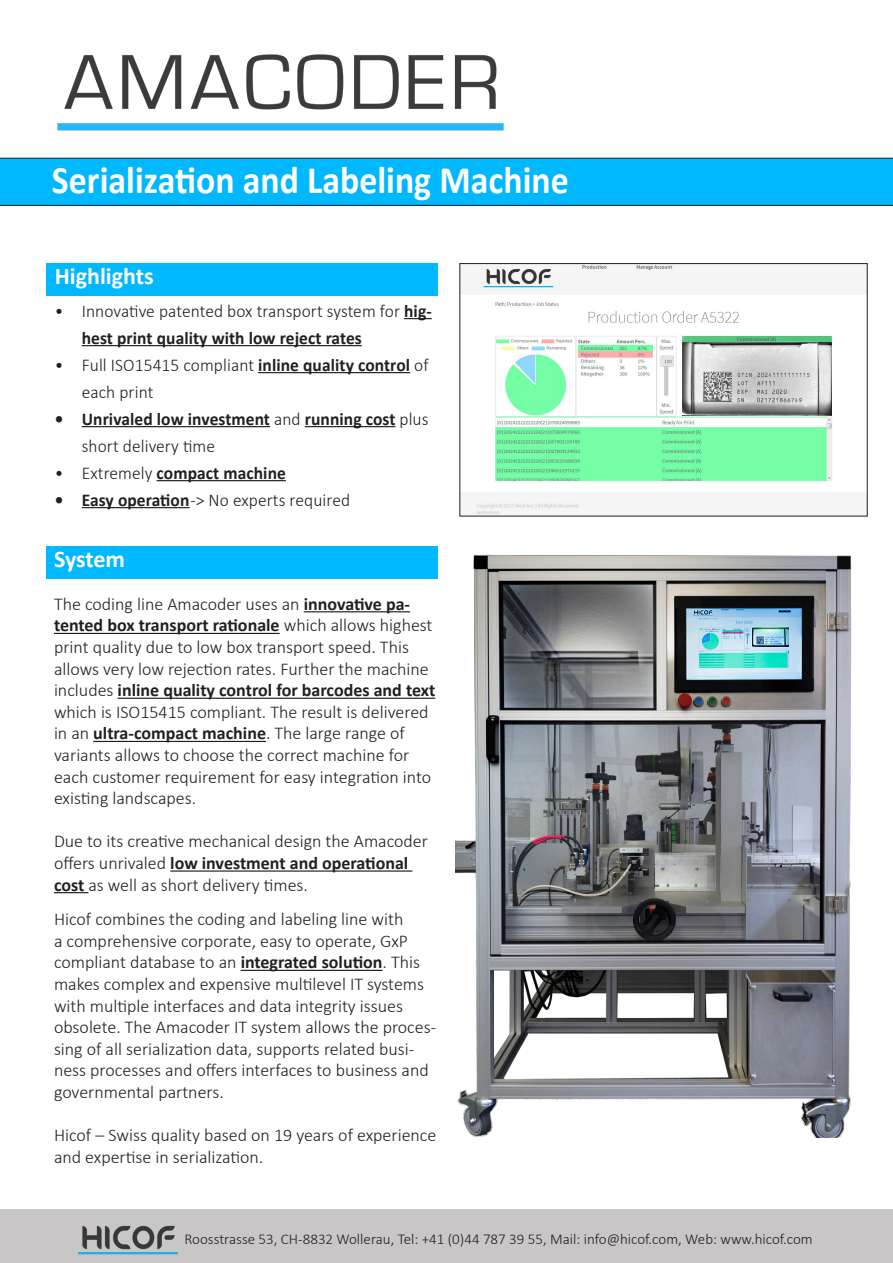
<style>
.page{position:relative;width:893px;height:1263px;background:#fff}
.page>*{position:absolute;margin:0;border:0;box-sizing:border-box;transform-origin:0 0}
.t1{font:700 39px "Calibri";color:#fff;scale:.92 1}
.t2{font:700 24px "Calibri";color:#fff}
.t3{font:300 18px/21.6px "Calibri";color:#231f20}
.t4{font:700 18px/27px "Calibri";letter-spacing:.005em;color:#231f20}
.t5{font:300 15px "Calibri";color:#231f20}
.s1{font-weight:700}
.s2{font-weight:300}
</style>
<div class="page">
<div style="left:0;top:1210px;width:893px;height:53px;background:#c8c6c6"></div>
<div style="left:46px;top:546px;width:391px;height:33px;background:#00b8ff"></div>
<div style="left:46px;top:263px;width:391px;height:33px;background:#00b8ff"></div>
<div style="left:0;top:158px;width:893px;height:48px;background:#00b8ff"></div>
<img style="left:57px;top:54px;width:447px;height:77px">
<svg style="left:404px;top:318px;width:28px;height:1px"></svg>
<hr style="left:82px;top:345px;width:280px;height:1px;background:#231f20">
<hr style="left:258px;top:372px;width:152px;height:1px;background:#231f20">
<hr style="left:82px;top:426px;width:188px;height:1px;background:#231f20">
<hr style="left:305px;top:426px;width:90px;height:1px;background:#231f20">
<hr style="left:157px;top:480px;width:129px;height:1px;background:#231f20">
<hr style="left:82px;top:507px;width:108px;height:1px;background:#231f20">
<hr style="left:304px;top:611px;width:106px;height:1px;background:#231f20">
<hr style="left:54px;top:633px;width:226px;height:1px;background:#231f20">
<hr style="left:118px;top:698px;width:317px;height:1px;background:#231f20">
<hr style="left:93px;top:741px;width:173px;height:1px;background:#231f20">
<hr style="left:170px;top:870px;width:242px;height:2px;background:#231f20">
<hr style="left:54px;top:892px;width:34px;height:1px;background:#231f20">
<hr style="left:241px;top:970px;width:142px;height:1px;background:#231f20">
<hr style="left:0;top:205px;width:893px;height:1px;background:#231f20">
<hr style="left:0;top:158px;width:893px;height:1px;background:#231f20">
<img style="left:79px;top:1225px;width:99px;height:30px">
<img style="left:462px;top:265px;width:403px;height:249px">
<div style="left:460px;top:263px;width:407px;height:253px;border:1px solid #231f20"></div>
<img style="left:455px;top:554px;width:397px;height:583px">
<p class="t1" style="left:52px;top:153px;width:563px">Serialization and Labeling Machine</p>
<p class="t2" style="left:55px;top:259px;width:101px">Highlights</p>
<p class="t3" style="left:82px;top:297px;width:351px;line-height:27px;text-indent:-27px">• Innovative patented box transport system for <span class="s1">hig&shy;hest print quality with low reject rates</span></p>
<p class="t3" style="left:82px;top:351px;width:348px;line-height:27px;text-indent:-27px">• Full ISO15415 compliant <span class="s1">inline quality control</span> of each print</p>
<p class="t4" style="left:82px;top:405px;width:348px;text-indent:-27px">• Unrivaled low investment <span class="s2">and</span> running cost <span class="s2">plus short delivery time</span></p>
<p class="t4" style="left:55px;top:459px;width:233px"><span class="s2">• Extremely</span> compact machine</p>
<p class="t3" style="left:55px;top:489px;width:297px"><span class="s1">• Easy operation</span> -&gt; No experts required</p>
<p class="t2" style="left:54px;top:542px;width:73px">System</p>
<p class="t3" style="left:54px;top:593px;width:383px">The coding line Amacoder uses an <span class="s1">innovative pa&shy;tented box transport rationale</span> which allows highest print quality due to low box transport speed. This allows very low rejection rates. Further the machine includes <span class="s1">inline quality control for barcodes and text </span>which is ISO15415 compliant. The result is delivered in an <span class="s1">ultra-compact machine</span>. The large range of variants allows to choose the correct machine for each customer requirement for easy integration into existing landscapes.</p>
<p class="t3" style="left:54px;top:830px;width:375px">Due to its creative mechanical design the Amacoder offers unrivaled <span class="s1">low investment and operational cost</span> as well as short delivery times.</p>
<p class="t3" style="left:54px;top:908px;width:384px">Hicof combines the coding and labeling line with<br>a comprehensive corporate, easy to operate, GxP compliant database to an <span class="s1">integrated solution</span>. This makes complex and expensive multilevel IT systems with multiple interfaces and data integrity issues obsolete. The Amacoder IT system allows the proces&shy;sing of all serialization data, supports related busi&shy;ness processes and offers interfaces to business and governmental partners.</p>
<p class="t3" style="left:54px;top:1124px;width:384px">Hicof – Swiss quality based on 19 years of experience and expertise in serialization.</p>
<p class="t5" style="left:185px;top:1230px;width:630px">Roosstrasse 53, CH-8832 Wollerau, Tel: +41 (0)44 787 39 55, Mail: info@hicof.com, Web: www.hicof.com</p>
</div>
